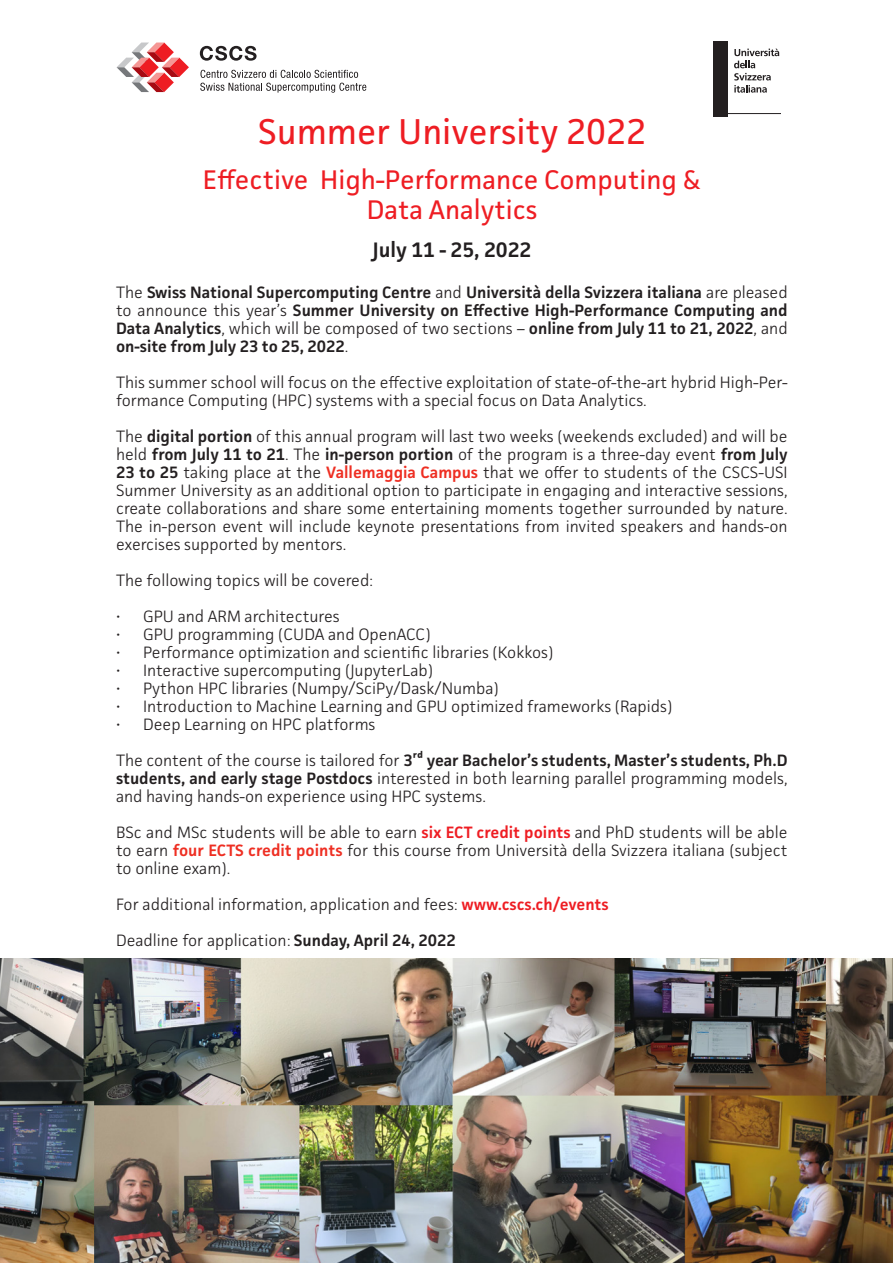
<style>
.page{position:relative;width:893px;height:1263px;background:#fff}
.page>*{position:absolute;margin:0;border:0;box-sizing:border-box;transform-origin:0 0}
.t1{font:36px "Facit";color:#ee1d23}
.t2{font:27px "Facit";color:#ee1d23}
.t3{font:600 21px "Facit";color:#231f20}
.t4{font:300 16.5px/18px "Facit";color:#231f20;text-align:justify}
.t5{font:600 16.5px/18px "Facit";color:#231f20;text-align:justify}
.s1{font-weight:300}
.s2{font-weight:600}
.s3{font-weight:600;color:#ee2e22}
.s4{font-weight:600;color:#ee1d23}
</style>
<div class="page">
<svg style="left:117px;top:43px;width:72px;height:49px"></svg>
<svg style="left:200px;top:46px;width:57px;height:15px"></svg>
<svg style="left:200px;top:70px;width:166px;height:23px"></svg>
<div style="left:713px;top:41px;width:14px;height:76px;background:#231f20"></div>
<hr style="left:713px;top:113px;width:68px;height:1px;background:#231f20">
<svg style="left:734px;top:49px;width:45px;height:44px"></svg>
<img style="left:0;top:959px;width:893px;height:304px">
<p class="t1" style="left:258px;top:110px;width:389px">Summer University 2022</p>
<p class="t2" style="left:203px;top:163px;width:500px">Effective High-Performance Computing &amp;</p>
<p class="t2" style="left:367px;top:193px;width:172px">Data Analytics</p>
<p class="t3" style="left:373px;top:237px;width:160px">July 11 - 25, 2022</p>
<p class="t5" style="left:116px;top:283px;width:673px"><span class="s1">The</span> Swiss National Supercomputing Centre <span class="s1">and</span> Università della Svizzera italiana <span class="s1">are pleased to announce this year’s</span> Summer University on Effective High-Performance Computing and Data Analytics<span class="s1">, which will be composed of two sections –</span> online from July 11 to 21, 2022<span class="s1">, and </span>on-site from July 23 to 25, 2022<span class="s1">.</span></p>
<p class="t4" style="left:116px;top:373px;width:673px">This summer school will focus on the effective exploitation of state-of-the-art hybrid High-Per&shy;formance Computing (HPC) systems with a special focus on Data Analytics.</p>
<p class="t4" style="left:116px;top:427px;width:673px">The <span class="s2">digital portion</span> of this annual program will last two weeks (weekends excluded) and will be held <span class="s2">from July 11 to 21</span>. The <span class="s2">in-person portion</span> of the program is a three-day event <span class="s2">from July 23 to 25</span> taking place at the <span class="s3">Vallemaggia Campus</span> that we offer to students of the CSCS-USI Summer University as an additional option to participate in engaging and interactive sessions, create collaborations and share some entertaining moments together surrounded by nature.<br>The in-person event will include keynote presentations from invited speakers and hands-on exercises supported by mentors.</p>
<p class="t4" style="left:116px;top:571px;width:259px">The following topics will be covered:</p>
<p class="t4" style="left:116px;top:607px;width:225px">• GPU and ARM architectures</p>
<p class="t4" style="left:116px;top:625px;width:316px">• GPU programming (CUDA and OpenACC)</p>
<p class="t4" style="left:116px;top:643px;width:439px">• Performance optimization and scientific libraries (Kokkos)</p>
<p class="t4" style="left:116px;top:661px;width:319px">• Interactive supercomputing (JupyterLab)</p>
<p class="t4" style="left:116px;top:679px;width:384px">• Python HPC libraries (Numpy/SciPy/Dask/Numba)</p>
<p class="t4" style="left:116px;top:697px;width:558px">• Introduction to Machine Learning and GPU optimized frameworks (Rapids)</p>
<p class="t4" style="left:116px;top:715px;width:261px">• Deep Learning on HPC platforms</p>
<p class="t4" style="left:116px;top:751px;width:673px">The content of the course is tailored for <span class="s2">3rd year Bachelor’s students, Master’s students, Ph.D students, and early stage Postdocs</span> interested in both learning parallel programming models, and having hands-on experience using HPC systems.</p>
<p class="t4" style="left:116px;top:823px;width:673px">BSc and MSc students will be able to earn <span class="s4">six ECT credit points</span> and PhD students will be able to earn <span class="s3">four ECTS credit points</span> for this course from Università della Svizzera italiana (subject to online exam).</p>
<p class="t4" style="left:116px;top:895px;width:494px">For additional information, application and fees: <span class="s4">www.cscs.ch/events</span></p>
<p class="t4" style="left:116px;top:931px;width:341px">Deadline for application: <span class="s2">Sunday, April 24, 2022</span></p>
</div>
